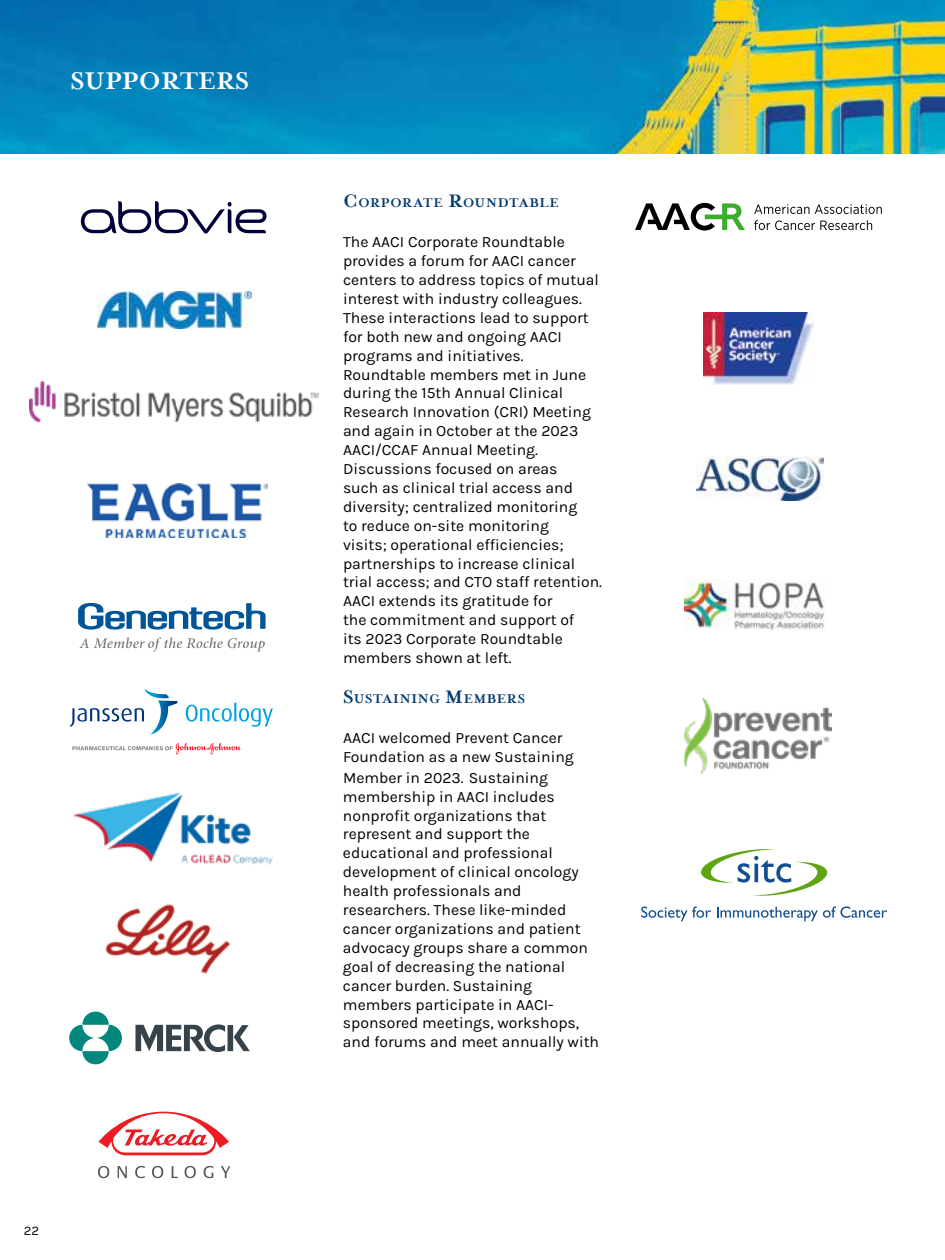
<style>
.page{position:relative;width:945px;height:1260px;background:#fff}
.page>*{position:absolute;margin:0;border:0;box-sizing:border-box;transform-origin:0 0}
.t1{font:700 28px "Mrs Eaves";color:#fff}
.t2{font:15.75px/18.9px "Karla";color:#000}
.t3{font:700 14.7px "Mrs Eaves";color:#003b71}
.t4{font:13.12px "Karla";color:#000}
.s1{font-size:21px}
</style>
<div class="page">
<svg style="left:754px;top:204px;width:128px;height:10px"></svg>
<svg style="left:754px;top:220px;width:118px;height:10px"></svg>
<svg style="left:635px;top:203px;width:110px;height:28px"></svg>
<img style="left:696px;top:456px;width:127px;height:44px">
<img style="left:704px;top:313px;width:109px;height:71px">
<svg style="left:641px;top:906px;width:70px;height:15px"></svg>
<svg style="left:717px;top:906px;width:170px;height:15px"></svg>
<svg style="left:701px;top:849px;width:127px;height:47px"></svg>
<img style="left:685px;top:580px;width:140px;height:50px">
<img style="left:30px;top:382px;width:289px;height:41px">
<svg style="left:135px;top:1024px;width:115px;height:28px"></svg>
<svg style="left:69px;top:1012px;width:53px;height:52px"></svg>
<img style="left:105px;top:904px;width:127px;height:70px">
<img style="left:98px;top:292px;width:153px;height:36px">
<svg style="left:99px;top:1112px;width:130px;height:44px"></svg>
<svg style="left:98px;top:1166px;width:11px;height:12px"></svg>
<svg style="left:118px;top:1166px;width:9px;height:12px"></svg>
<svg style="left:135px;top:1166px;width:10px;height:12px"></svg>
<svg style="left:152px;top:1166px;width:11px;height:12px"></svg>
<svg style="left:172px;top:1166px;width:6px;height:12px"></svg>
<svg style="left:185px;top:1166px;width:11px;height:12px"></svg>
<svg style="left:204px;top:1166px;width:9px;height:12px"></svg>
<svg style="left:221px;top:1166px;width:9px;height:12px"></svg>
<svg style="left:79px;top:637px;width:186px;height:15px"></svg>
<svg style="left:78px;top:603px;width:188px;height:27px"></svg>
<svg style="left:81px;top:201px;width:186px;height:33px"></svg>
<img style="left:73px;top:792px;width:200px;height:73px">
<img style="left:87px;top:484px;width:181px;height:53px">
<img style="left:684px;top:698px;width:148px;height:75px">
<svg style="left:72px;top:743px;width:169px;height:12px"></svg>
<svg style="left:186px;top:703px;width:87px;height:24px"></svg>
<svg style="left:70px;top:689px;width:107px;height:46px"></svg>
<img style="left:0;top:0;width:945px;height:154px">
<h1 class="t1" style="left:71px;top:65px;width:180px">SUPPORTERS</h1>
<p class="t4" style="left:24px;top:1223px;width:17px">22</p>
<p class="t3" style="left:343px;top:195px;width:27px"><span class="s1">C</span>ORPORATE</p>
<p class="t3" style="left:448px;top:195px;width:50px"><span class="s1">R</span>OUNDTABLE</p>
<p class="t2" style="left:343px;top:232px;width:261px">The AACI Corporate Roundtable provides a forum for AACI cancer centers to address topics of mutual interest with industry colleagues.<br>These interactions lead to support for both new and ongoing AACI programs and initiatives.<br>Roundtable members met in June during the 15th Annual Clinical<br>Research Innovation (CRI) Meeting and again in October at the 2023<br>AACI/CCAF Annual Meeting.<br>Discussions focused on areas<br>such as clinical trial access and diversity; centralized monitoring<br>to reduce on-site monitoring<br>visits; operational efficiencies; partnerships to increase clinical trial access; and CTO staff retention.<br>AACI extends its gratitude for<br>the commitment and support of<br>its 2023 Corporate Roundtable members shown at left.</p>
<p class="t3" style="left:343px;top:690px;width:33px"><span class="s1">S</span>USTAININ</p>
<p class="t3" style="left:429px;top:690px;width:46px">G <span class="s1">M</span>EMBERS</p>
<p class="t2" style="left:343px;top:728px;width:232px">AACI welcomed Prevent Cancer<br>Foundation as a new Sustaining</p>
<p class="t2" style="left:343px;top:768px;width:258px">Member in 2023. Sustaining membership in AACI includes nonprofit organizations that represent and support the educational and professional development of clinical oncology health professionals and researchers. These like-minded cancer organizations and patient advocacy groups share a common goal of decreasing the national cancer burden. Sustaining members participate in AACI&shy;sponsored meetings, workshops, and forums and meet annually with</p>
</div>
